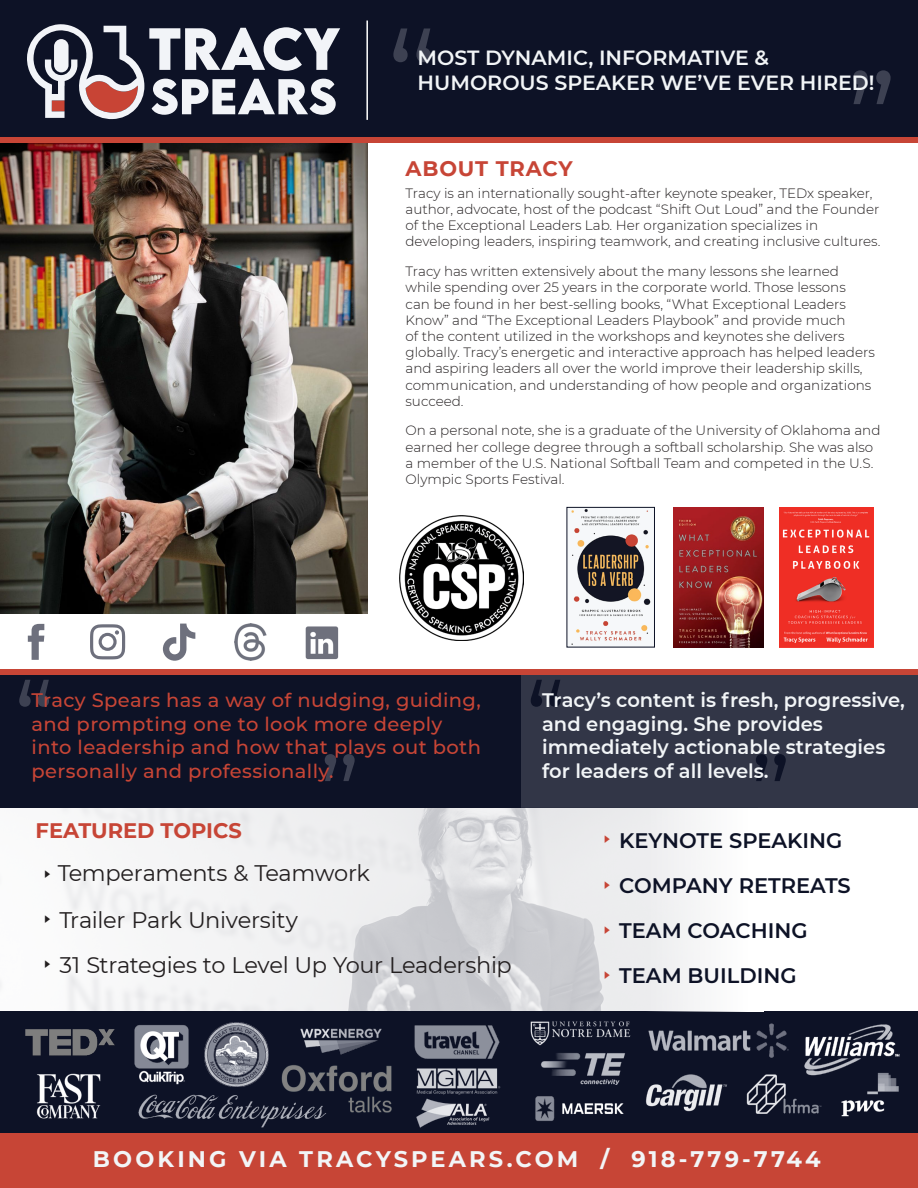
<style>
.page{position:relative;width:918px;height:1188px;background:#fff}
.page>*{position:absolute;margin:0;border:0;box-sizing:border-box;transform-origin:0 0}
.t1{font:135.45px "Montserrat";color:#3d4152}
.t2{font:108.45px "Montserrat";color:#0d1226}
.t3{font:108.45px "Montserrat";color:#3d4152}
.t4{font:22.5px "Montserrat";letter-spacing:-.015em;color:#231f20}
.t5{font:700 22.5px "Montserrat";letter-spacing:.14em;color:#f2f5f7}
.t6{font:600 21px "Montserrat";color:#0d1226}
.t7{font:700 21px "Montserrat";color:#c74536}
.t8{font:700 21px "Montserrat";letter-spacing:.04em;color:#c74536}
.t9{font:600 20.55px/24.6px "Montserrat";color:#f2f5f7}
.t10{font:500 19.5px/23.4px "Montserrat";letter-spacing:.02em;color:#c74536}
.t11{font:600 19.5px/23.4px "Montserrat";color:#f2f5f7}
.t12{font:300 13.5px/16.2px "Montserrat";color:#231f20}
</style>
<div class="page">
<img style="left:0;top:143px;width:367px;height:470px">
<div style="left:0;top:1133px;width:918px;height:55px;background:#c74536"></div>
<img style="left:0;top:808px;width:621px;height:204px">
<div style="left:516px;top:672px;width:402px;height:136px;background:#323647"></div>
<div style="left:0;top:0;width:918px;height:139px;background:#0d1226"></div>
<svg style="left:27px;top:24px;width:313px;height:95px"></svg>
<div style="left:54px;top:39px;width:15px;height:33px;background:#f2f4f8;border-radius:7px"></div>
<div style="left:0;top:672px;width:521px;height:136px;background:#0d1226"></div>
<div style="left:0;top:138px;width:918px;height:5px;background:#c74536"></div>
<div style="left:0;top:670px;width:918px;height:5px;background:#c74536"></div>
<hr style="left:366px;top:21px;width:2px;height:99px;background:#fff">
<div style="left:0;top:1012px;width:918px;height:121px;background:#0d1226"></div>
<img style="left:646px;top:1074px;width:81px;height:38px">
<img style="left:300px;top:1028px;width:82px;height:27px">
<img style="left:541px;top:1053px;width:84px;height:32px">
<img style="left:416px;top:1068px;width:84px;height:27px">
<img style="left:138px;top:1094px;width:185px;height:34px">
<img style="left:134px;top:1025px;width:55px;height:60px">
<img style="left:205px;top:1023px;width:64px;height:64px">
<img style="left:36px;top:1073px;width:65px;height:46px">
<img style="left:841px;top:1081px;width:58px;height:36px">
<img style="left:530px;top:1021px;width:101px;height:25px">
<img style="left:535px;top:1096px;width:89px;height:25px">
<img style="left:648px;top:1023px;width:141px;height:35px">
<img style="left:746px;top:1074px;width:76px;height:40px">
<img style="left:792px;top:1024px;width:108px;height:57px">
<img style="left:414px;top:1025px;width:86px;height:34px">
<img style="left:416px;top:1098px;width:74px;height:30px">
<img style="left:25px;top:1029px;width:89px;height:27px">
<img style="left:281px;top:1065px;width:111px;height:51px">
<img style="left:779px;top:507px;width:94px;height:140px">
<img style="left:570px;top:509px;width:81px;height:136px">
<div style="left:567px;top:507px;width:88px;height:140px;border:1px solid #0d1226"></div>
<img style="left:674px;top:507px;width:89px;height:140px">
<img style="left:399px;top:516px;width:125px;height:125px">
<div style="left:621px;top:808px;width:142px;height:204px;background:#f4f4f5"></div>
<svg style="left:90px;top:624px;width:35px;height:35px"></svg>
<img style="left:235px;top:624px;width:31px;height:36px">
<img style="left:305px;top:626px;width:34px;height:34px">
<svg style="left:163px;top:624px;width:32px;height:37px"></svg>
<svg style="left:28px;top:624px;width:16px;height:36px"></svg>
<svg style="left:605px;top:836px;width:5px;height:7px"></svg>
<svg style="left:605px;top:881px;width:5px;height:8px"></svg>
<svg style="left:605px;top:926px;width:5px;height:8px"></svg>
<svg style="left:605px;top:971px;width:5px;height:8px"></svg>
<svg style="left:45px;top:871px;width:5px;height:7px"></svg>
<svg style="left:45px;top:916px;width:5px;height:7px"></svg>
<svg style="left:45px;top:961px;width:5px;height:7px"></svg>
<p class="t1" style="left:386px;top:-12px;width:53px">“</p>
<p class="t9" style="left:418px;top:44px;width:459px">MOST DYNAMIC, INFORMATIVE &amp;<br>HUMOROUS SPEAKER WE’VE EVER HIRED!</p>
<p class="t1" style="left:846px;top:30px;width:53px">”</p>
<p class="t8" style="left:406px;top:153px;width:169px">ABOUT TRACY</p>
<p class="t12" style="left:406px;top:184px;width:476px">Tracy is an internationally sought-after keynote speaker, TEDx speaker, author, advocate, host of the podcast “Shift Out Loud” and the Founder of the Exceptional Leaders Lab. Her organization specializes in developing leaders, inspiring teamwork, and creating inclusive cultures.</p>
<p class="t12" style="left:406px;top:263px;width:471px">Tracy has written extensively about the many lessons she learned while spending over 25 years in the corporate world. Those lessons<br>can be found in her best-selling books, “What Exceptional Leaders Know” and “The Exceptional Leaders Playbook” and provide much<br>of the content utilized in the workshops and keynotes she delivers globally. Tracy’s energetic and interactive approach has helped leaders and aspiring leaders all over the world improve their leadership skills, communication, and understanding of how people and organizations succeed.</p>
<p class="t12" style="left:406px;top:422px;width:476px">On a personal note, she is a graduate of the University of Oklahoma and earned her college degree through a softball scholarship. She was also a member of the U.S. National Softball Team and competed in the U.S.<br>Olympic Sports Festival.</p>
<p class="t3" style="left:14px;top:647px;width:43px">“</p>
<p class="t10" style="left:32px;top:688px;width:451px">Tracy Spears has a way of nudging, guiding, and prompting one to look more deeply into leadership and how that plays out both personally and professionally.</p>
<p class="t3" style="left:319px;top:722px;width:43px">”</p>
<p class="t7" style="left:36px;top:815px;width:208px">FEATURED TOPICS</p>
<p class="t4" style="left:58px;top:858px;width:314px">Temperaments &amp; Teamwork</p>
<p class="t4" style="left:59px;top:904px;width:240px">Trailer Park University</p>
<p class="t4" style="left:59px;top:949px;width:454px">31 Strategies to Level Up Your Leadership</p>
<p class="t2" style="left:525px;top:647px;width:43px">“</p>
<p class="t11" style="left:542px;top:688px;width:364px">Tracy’s content is fresh, progressive, and engaging. She provides immediately actionable strategies</p>
<p class="t2" style="left:750px;top:722px;width:43px">”</p>
<p class="t11" style="left:542px;top:758px;width:228px">for leaders of all levels.</p>
<p class="t6" style="left:619px;top:825px;width:225px">KEYNOTE SPEAKING</p>
<p class="t6" style="left:619px;top:871px;width:233px">COMPANY RETREATS</p>
<p class="t6" style="left:619px;top:916px;width:190px">TEAM COACHING</p>
<p class="t6" style="left:619px;top:961px;width:179px">TEAM BUILDING</p>
<p class="t5" style="left:93px;top:1143px;width:729px">BOOKING VIA TRACYSPEARS.COM / 918-779-7744</p>
</div>
